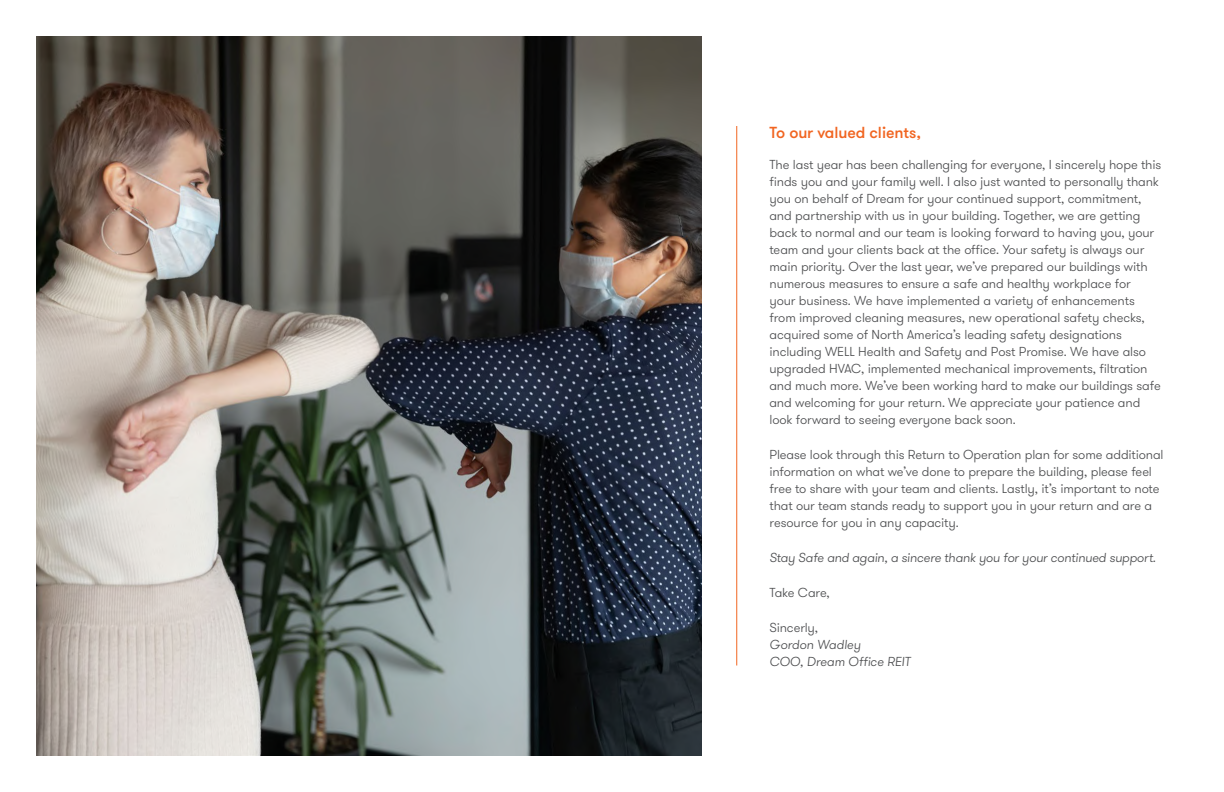
<style>
.page{position:relative;width:1224px;height:792px;background:#fff}
.page>*{position:absolute;margin:0;border:0;box-sizing:border-box;transform-origin:0 0}
.t1{font:500 16px "GT Walsheim";letter-spacing:-.01em;color:#f16521}
.t2{font:300 13px/17px "GT Walsheim";letter-spacing:-.01em;color:#4c4d4f}
.t3{font:italic 300 13px/17px "GT Walsheim";letter-spacing:-.02em;color:#4c4d4f}
</style>
<div class="page">
<img style="left:36px;top:36px;width:666px;height:720px">
<hr style="left:736px;top:126px;width:1px;height:540px;background:#f16521">
<p class="t1" style="left:770px;top:122px;width:153px">To our valued clients,</p>
<p class="t2" style="left:770px;top:156px;width:393px">The last year has been challenging for everyone, I sincerely hope this finds you and your family well. I also just wanted to personally thank you on behalf of Dream for your continued support, commitment, and partnership with us in your building. Together, we are getting back to normal and our team is looking forward to having you, your team and your clients back at the office. Your safety is always our main priority. Over the last year, we’ve prepared our buildings with numerous measures to ensure a safe and healthy workplace for<br>your business. We have implemented a variety of enhancements from improved cleaning measures, new operational safety checks, acquired some of North America’s leading safety designations including WELL Health and Safety and Post Promise. We have also upgraded HVAC, implemented mechanical improvements, filtration and much more. We’ve been working hard to make our buildings safe and welcoming for your return. We appreciate your patience and look forward to seeing everyone back soon.</p>
<p class="t2" style="left:770px;top:446px;width:396px">Please look through this Return to Operation plan for some additional information on what we’ve done to prepare the building, please feel free to share with your team and clients. Lastly, it’s important to note that our team stands ready to support you in your return and are a resource for you in any capacity.</p>
<p class="t3" style="left:770px;top:549px;width:388px">Stay Safe and again, a sincere thank you for your continued support.</p>
<p class="t2" style="left:770px;top:584px;width:62px">Take Care,</p>
<p class="t2" style="left:770px;top:619px;width:50px">Sincerly,</p>
<p class="t3" style="left:770px;top:636px;width:143px">Gordon Wadley<br>COO, Dream Office REIT</p>
</div>
